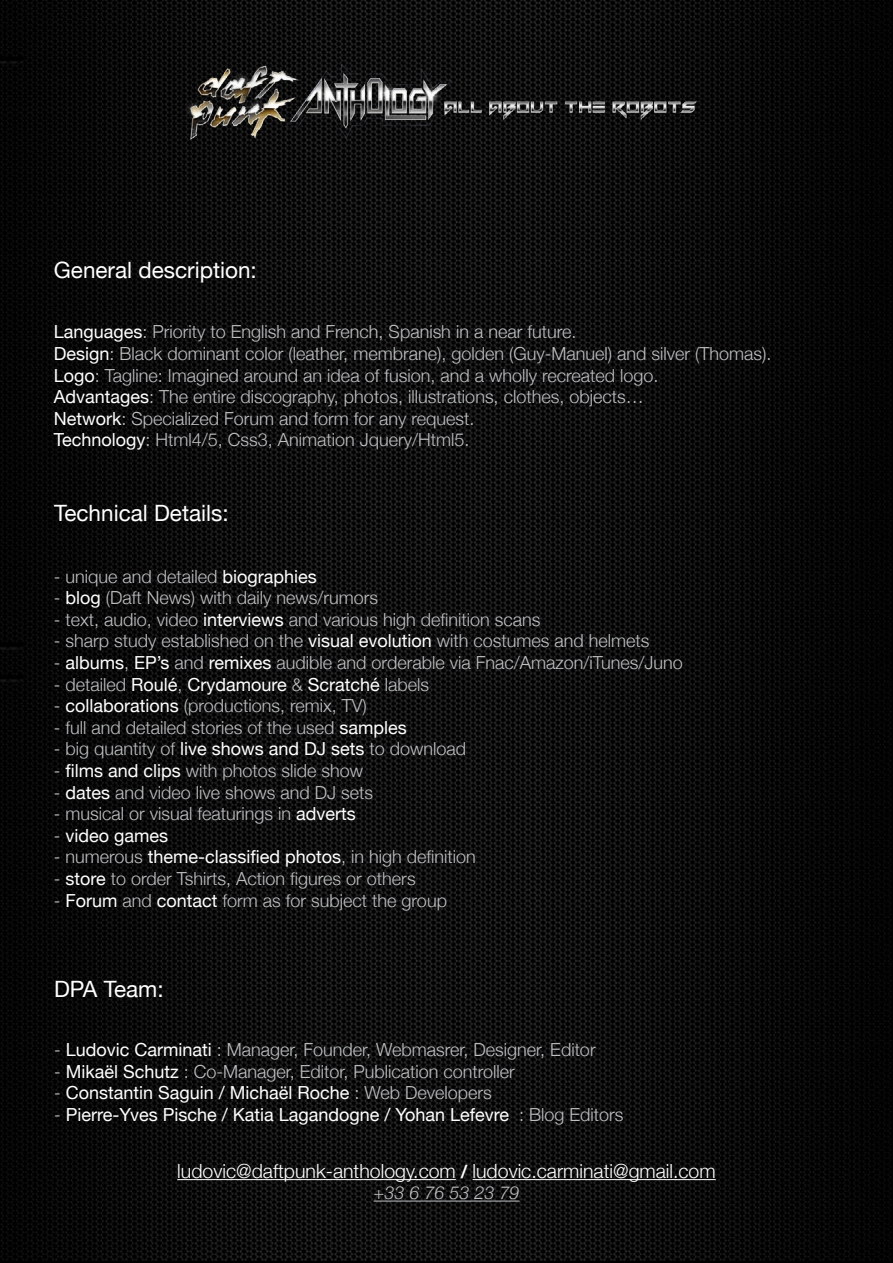
<style>
.page{position:relative;width:893px;height:1263px;background:#fff}
.page>*{position:absolute;margin:0;border:0;box-sizing:border-box;transform-origin:0 0}
.t1{font:22.5px "Helvetica Neue";color:#fff}
.t2{font:300 19.5px "Helvetica Neue";color:#fff}
.t3{font:300 18px/21.6px "Helvetica Neue";color:#bec0c2}
.t4{font:18px "Helvetica Neue";color:#fff}
.t5{font:italic 300 18px "Helvetica Neue";color:#bec0c2}
.s1{font-weight:400;color:#fff}
.s2{font-weight:300;color:#bec0c2}
.s3{font-weight:700;font-size:18px}
</style>
<div class="page">
<img style="left:0;top:0;width:893px;height:1263px">
<img style="left:183px;top:60px;width:528px;height:81px">
<hr style="left:177px;top:1179px;width:279px;height:1px;background:#fff">
<hr style="left:473px;top:1179px;width:243px;height:1px;background:#fff">
<hr style="left:374px;top:1200px;width:145px;height:1px;background:#bec0c2">
<p class="t1" style="left:54px;top:256px;width:204px">General description:</p>
<p class="t3" style="left:54px;top:321px;width:719px"><span class="s1">Languages</span>: Priority to English and French, Spanish in a near future.<br><span class="s1">Design</span>: Black dominant color (leather, membrane), golden (Guy-Manuel) and silver (Thomas).<br><span class="s1">Logo</span>: Tagline: Imagined around an idea of fusion, and a wholly recreated logo.<br><span class="s1">Advantages</span>: The entire discography, photos, illustrations, clothes, objects…<br><span class="s1">Network</span>: Specialized Forum and form for any request.<br><span class="s1">Technology</span>: Html4/5, Css3, Animation Jquery/Html5.</p>
<p class="t1" style="left:54px;top:500px;width:176px">Technical Details:</p>
<p class="t3" style="left:54px;top:565px;width:265px">- unique and detailed <span class="s1">biographies</span></p>
<p class="t3" style="left:54px;top:587px;width:326px">- <span class="s1">blog</span> (Daft News) with daily news/rumors</p>
<p class="t3" style="left:54px;top:608px;width:488px">- text, audio, video <span class="s1">interviews</span> and various high definition scans</p>
<p class="t3" style="left:54px;top:630px;width:597px">- sharp study established on the <span class="s1">visual evolution</span> with costumes and helmets</p>
<p class="t3" style="left:54px;top:651px;width:630px">- <span class="s1">albums</span>, <span class="s1">EP’s</span> and <span class="s1">remixes</span> audible and orderable via Fnac/Amazon/iTunes/Juno</p>
<p class="t4" style="left:54px;top:673px;width:377px"><span class="s2">- detailed</span> Roulé<span class="s2">,</span> Crydamoure <span class="s2">&amp;</span> Scratché <span class="s2">labels</span></p>
<p class="t3" style="left:54px;top:695px;width:315px">- <span class="s1">collaborations</span> (productions, remix, TV)</p>
<p class="t3" style="left:54px;top:716px;width:355px">- full and detailed stories of the used <span class="s1">samples</span></p>
<p class="t3" style="left:54px;top:738px;width:414px">- big quantity of <span class="s1">live shows and DJ sets</span> to download</p>
<p class="t3" style="left:54px;top:759px;width:311px">- <span class="s1">films and clips</span> with photos slide show</p>
<p class="t3" style="left:54px;top:781px;width:321px">- <span class="s1">dates</span> and video live shows and DJ sets</p>
<p class="t3" style="left:54px;top:803px;width:304px">- musical or visual featurings in <span class="s1">adverts</span></p>
<p class="t4" style="left:54px;top:825px;width:116px"><span class="s2">-</span> video games</p>
<p class="t3" style="left:54px;top:846px;width:424px">- numerous <span class="s1">theme-classified photos</span>, in high definition</p>
<p class="t3" style="left:54px;top:867px;width:363px">- <span class="s1">store</span> to order Tshirts, Action figures or others</p>
<p class="t3" style="left:54px;top:889px;width:395px">- <span class="s1">Forum</span> and <span class="s1">contact</span> form as for subject the group</p>
<p class="t1" style="left:54px;top:976px;width:111px">DPA Team:</p>
<p class="t3" style="left:54px;top:1038px;width:543px">- <span class="s1">Ludovic Carminati</span> : Manager, Founder, Webmasrer, Designer, Editor</p>
<p class="t3" style="left:54px;top:1060px;width:462px">- <span class="s1">Mikaël Schutz</span> : Co-Manager, Editor, Publication controller</p>
<p class="t4" style="left:54px;top:1082px;width:439px"><span class="s2">-</span> Constantin Saguin / Michaël Roche <span class="s2">: Web Developers</span></p>
<p class="t4" style="left:54px;top:1104px;width:571px"><span class="s2">-</span> Pierre-Yves Pische / Katia Lagandogne / Yohan Lefevre <span class="s2">: Blog Editors</span></p>
<p class="t2" style="left:177px;top:1159px;width:540px">ludovic@daftpunk-anthology.com <span class="s3">/</span> ludovic.carminati@gmail.com</p>
<p class="t5" style="left:374px;top:1182px;width:147px">+33 6 76 53 23 79</p>
</div>
